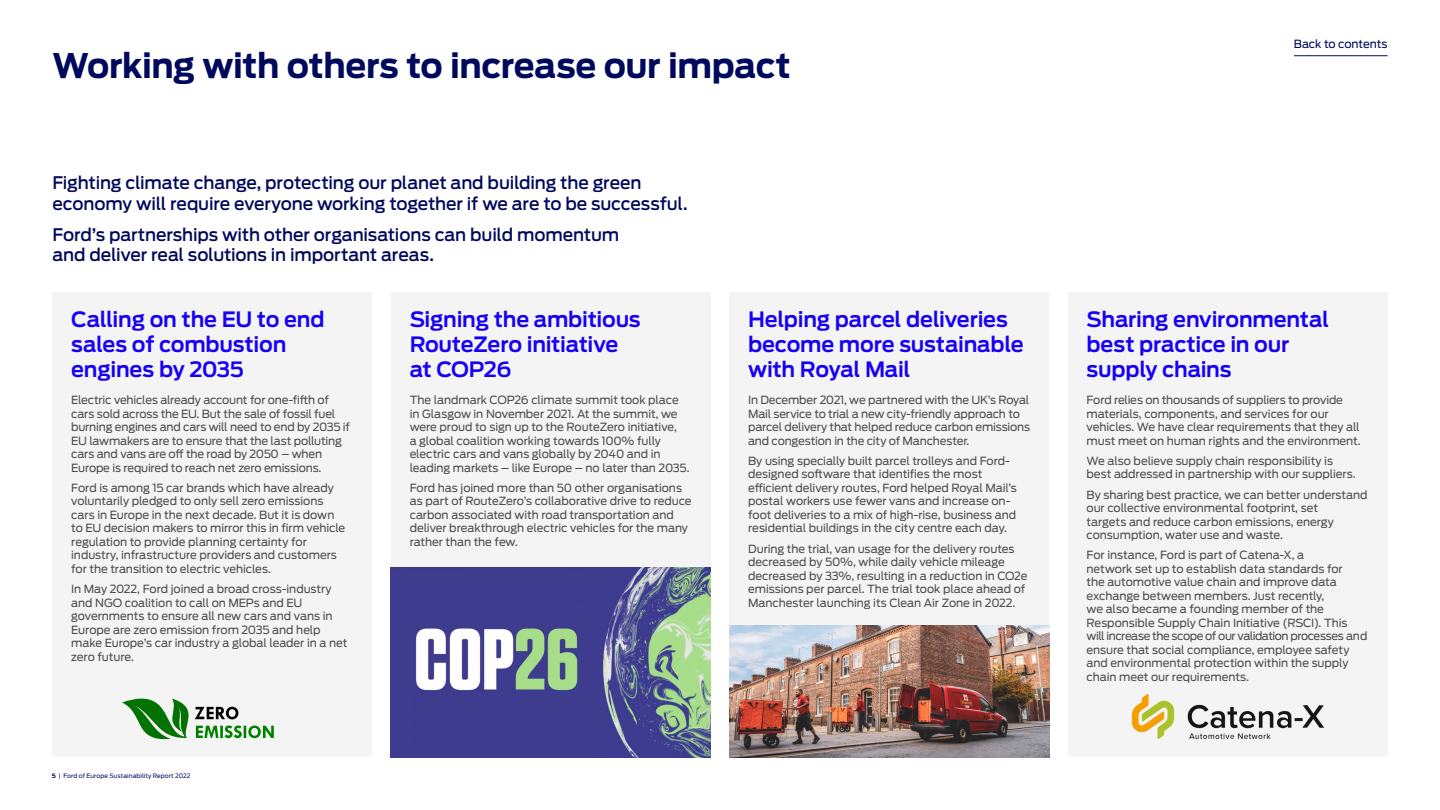
<style>
.page{position:relative;width:1440px;height:810px;background:#fff}
.page>*{position:absolute;margin:0;border:0;box-sizing:border-box;transform-origin:0 0}
.Page_Header{font:700 33.75px "Ford Antenna";letter-spacing:-.01em;color:#00095b}
.Sub_Head{font:600 21px/25.2px "Ford Antenna";letter-spacing:-.01em;color:#1700f4}
.Intro_Copy{font:500 17.25px/20.7px "Ford Antenna";letter-spacing:-.01em;color:#00095b}
.Body_Copy{font:11.25px/13.5px "Ford Antenna";letter-spacing:-.01em;color:#4d4d4d}
.t1{font:11.25px "Ford Antenna";letter-spacing:-.01em;color:#00095b}
.t2{font:6px "Ford Antenna";letter-spacing:.01em;color:#00095b}
.s1{font-weight:700}
</style>
<div class="page">
<div style="left:52px;top:292px;width:320px;height:466px;background:#f4f4f4"></div>
<svg style="left:122px;top:698px;width:152px;height:42px"></svg>
<div style="left:391px;top:292px;width:320px;height:466px;background:#f4f4f4"></div>
<div style="left:729px;top:292px;width:320px;height:466px;background:#f4f4f4"></div>
<div style="left:1068px;top:292px;width:320px;height:466px;background:#f4f4f4"></div>
<img style="left:391px;top:567px;width:320px;height:190px">
<img style="left:729px;top:626px;width:320px;height:132px">
<img style="left:1131px;top:694px;width:193px;height:45px">
<hr style="left:1294px;top:56px;width:93px;height:1px;background:#00095b">
<p class="Page_Header" style="left:52px;top:35px;width:740px">Working with others to increase our impact</p>
<p class="Intro_Copy" style="left:52px;top:170px;width:637px">Fighting climate change, protecting our planet and building the green economy will require everyone working together if we are to be successful.</p>
<p class="Intro_Copy" style="left:52px;top:222px;width:568px">Ford’s partnerships with other organisations can build momentum and deliver real solutions in important areas.</p>
<p class="Sub_Head" style="left:71px;top:304px;width:255px">Calling on the EU to end sales of combustion engines by 2035</p>
<p class="Body_Copy" style="left:71px;top:392px;width:280px">Electric vehicles already account for one-fifth of cars sold across the EU. But the sale of fossil fuel burning engines and cars will need to end by 2035 if EU lawmakers are to ensure that the last polluting cars and vans are off the road by 2050 – when Europe is required to reach net zero emissions.</p>
<p class="Body_Copy" style="left:71px;top:480px;width:276px">Ford is among 15 car brands which have already voluntarily pledged to only sell zero emissions cars in Europe in the next decade. But it is down to EU decision makers to mirror this in firm vehicle regulation to provide planning certainty for industry, infrastructure providers and customers for the transition to electric vehicles.</p>
<p class="Body_Copy" style="left:71px;top:581px;width:278px">In May 2022, Ford joined a broad cross-industry and NGO coalition to call on MEPs and EU governments to ensure all new cars and vans in Europe are zero emission from 2035 and help make Europe’s car industry a global leader in a net zero future.</p>
<p class="t2" style="left:52px;top:770px;width:140px"><span class="s1">5</span> | Ford of Europe Sustainability Report 2022</p>
<p class="Sub_Head" style="left:410px;top:304px;width:233px">Signing the ambitious<br>RouteZero initiative at COP26</p>
<p class="Body_Copy" style="left:410px;top:392px;width:281px">The landmark COP26 climate summit took place in Glasgow in November 2021. At the summit, we were proud to sign up to the RouteZero initiative,<br>a global coalition working towards 100% fully electric cars and vans globally by 2040 and in leading markets – like Europe – no later than 2035.</p>
<p class="Body_Copy" style="left:410px;top:480px;width:284px">Ford has joined more than 50 other organisations as part of RouteZero’s collaborative drive to reduce carbon associated with road transportation and deliver breakthrough electric vehicles for the many rather than the few.</p>
<p class="Sub_Head" style="left:748px;top:304px;width:277px">Helping parcel deliveries become more sustainable with Royal Mail</p>
<p class="Body_Copy" style="left:748px;top:392px;width:284px">In December 2021, we partnered with the UK’s Royal Mail service to trial a new city-friendly approach to parcel delivery that helped reduce carbon emissions and congestion in the city of Manchester.</p>
<p class="Body_Copy" style="left:748px;top:453px;width:270px">By using specially built parcel trolleys and Ford&shy;designed software that identifies the most efficient delivery routes, Ford helped Royal Mail’s postal workers use fewer vans and increase on&shy;foot deliveries to a mix of high-rise, business and residential buildings in the city centre each day.</p>
<p class="Body_Copy" style="left:748px;top:541px;width:281px">During the trial, van usage for the delivery routes decreased by 50%, while daily vehicle mileage decreased by 33%, resulting in a reduction in CO2e emissions per parcel. The trial took place ahead of Manchester launching its Clean Air Zone in 2022.</p>
<p class="t1" style="left:1294px;top:34px;width:95px">Back to contents</p>
<p class="Sub_Head" style="left:1087px;top:304px;width:244px">Sharing environmental best practice in our supply chains</p>
<p class="Body_Copy" style="left:1087px;top:392px;width:276px">Ford relies on thousands of suppliers to provide materials, components, and services for our vehicles. We have clear requirements that they all must meet on human rights and the environment.</p>
<p class="Body_Copy" style="left:1087px;top:453px;width:271px">We also believe supply chain responsibility is best addressed in partnership with our suppliers.</p>
<p class="Body_Copy" style="left:1087px;top:487px;width:283px">By sharing best practice, we can better understand our collective environmental footprint, set<br>targets and reduce carbon emissions, energy consumption, water use and waste.</p>
<p class="Body_Copy" style="left:1087px;top:547px;width:282px">For instance, Ford is part of Catena-X, a<br>network set up to establish data standards for<br>the automotive value chain and improve data exchange between members. Just recently,<br>we also became a founding member of the Responsible Supply Chain Initiative (RSCI). This will increase the scope of our validation processes and ensure that social compliance, employee safety and environmental protection within the supply chain meet our requirements.</p>
</div>
